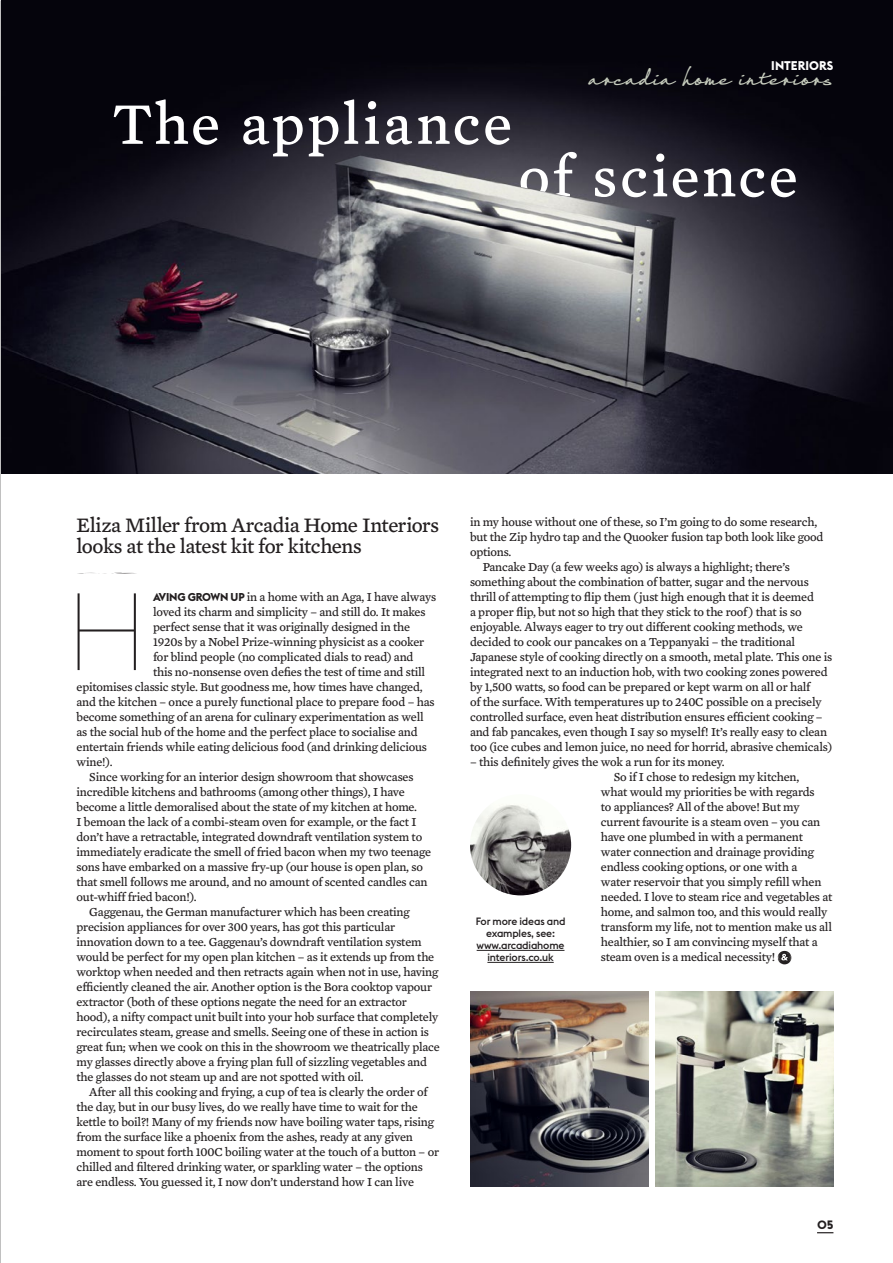
<style>
.page{position:relative;width:893px;height:1263px;background:#fff}
.page>*{position:absolute;margin:0;border:0;box-sizing:border-box;transform-origin:0 0}
.t1{font:200 108px "Euclid Flex";color:#231f20}
.t2{font:60px "Mercury Text G4 Roman";letter-spacing:.04em;color:#fff}
.t3{font:900 24.75px "Thought";letter-spacing:.005em;color:#c7cdbe}
.Body_First_-_Mercury{font:21px/21px "Mercury Text G4 Roman";letter-spacing:-.02em;color:#231f20}
.Body_First_-_Mercury-2{font:12.45px/15px "Mercury Text G4 Roman";letter-spacing:-.015em;color:#231f20}
.t4{font:700 12.45px "Euclid Flex";letter-spacing:.005em;color:#fff}
.t5{font:700 12px "Euclid Flex";color:#231f20}
.Body_-_Mercury{font:500 10.5px/12px "Euclid Flex";letter-spacing:-.015em;color:#231f20;text-align:center}
.s1{font-family:"Euclid Flex";font-weight:700;font-size:11.25px}
</style>
<div class="page">
<img style="left:1px;top:0;width:892px;height:474px">
<svg style="left:778px;top:951px;width:13px;height:13px"></svg>
<hr style="left:477px;top:950px;width:87px;height:1px;background:#231f20">
<hr style="left:487px;top:962px;width:67px;height:1px;background:#231f20">
<img style="left:470px;top:794px;width:101px;height:101px;border-radius:51px">
<img style="left:470px;top:991px;width:178px;height:195px">
<img style="left:655px;top:991px;width:178px;height:195px">
<svg style="left:77px;top:573px;width:59px;height:1px"></svg>
<img style="left:332px;top:155px;width:339px;height:124px">
<svg style="left:817px;top:1232px;width:16px;height:1px"></svg>
<p class="t2" style="left:112px;top:88px;width:402px">The appliance</p>
<p class="t4" style="left:771px;top:59px;width:64px">INTERIORS</p>
<p class="t3" style="left:588px;top:62px;width:246px">arcadia home interiors</p>
<p class="t2" style="left:518px;top:140px;width:281px">of science</p>
<p class="Body_First_-_Mercury" style="left:77px;top:514px;width:364px">Eliza Miller from Arcadia Home Interiors looks at the latest kit for kitchens</p>
<p class="Body_First_-_Mercury-2" style="left:153px;top:590px;width:285px"><span class="s1">AVING GROWN UP</span> in a home with an Aga, I have always</p>
<p class="Body_First_-_Mercury-2" style="left:153px;top:605px;width:274px">loved its charm and simplicity – and still do. It makes</p>
<p class="Body_First_-_Mercury-2" style="left:153px;top:620px;width:259px">perfect sense that it was originally designed in the</p>
<p class="Body_First_-_Mercury-2" style="left:153px;top:635px;width:273px">1920s by a Nobel Prize-winning physicist as a cooker</p>
<p class="Body_First_-_Mercury-2" style="left:153px;top:650px;width:262px">for blind people (no complicated dials to read) and</p>
<p class="Body_First_-_Mercury-2" style="left:153px;top:665px;width:274px">this no-nonsense oven defies the test of time and still</p>
<p class="Body_First_-_Mercury-2" style="left:77px;top:680px;width:348px">epitomises classic style. But goodness me, how times have changed,</p>
<p class="Body_First_-_Mercury-2" style="left:77px;top:695px;width:360px">and the kitchen – once a purely functional place to prepare food – has</p>
<p class="Body_First_-_Mercury-2" style="left:77px;top:710px;width:349px">become something of an arena for culinary experimentation as well</p>
<p class="Body_First_-_Mercury-2" style="left:77px;top:725px;width:343px">as the social hub of the home and the perfect place to socialise and</p>
<p class="Body_First_-_Mercury-2" style="left:77px;top:740px;width:352px">entertain friends while eating delicious food (and drinking delicious</p>
<p class="Body_First_-_Mercury-2" style="left:77px;top:755px;width:38px">wine!).</p>
<p class="Body_First_-_Mercury-2" style="left:77px;top:770px;width:356px;text-indent:13px">Since working for an interior design showroom that showcases incredible kitchens and bathrooms (among other things), I have become a little demoralised about the state of my kitchen at home.<br>I bemoan the lack of a combi-steam oven for example, or the fact I don’t have a retractable, integrated downdraft ventilation system to immediately eradicate the smell of fried bacon when my two teenage sons have embarked on a massive fry-up (our house is open plan, so that smell follows me around, and no amount of scented candles can out-whiff fried bacon!).</p>
<p class="Body_First_-_Mercury-2" style="left:77px;top:905px;width:365px;text-indent:13px">Gaggenau, the German manufacturer which has been creating precision appliances for over 300 years, has got this particular innovation down to a tee. Gaggenau’s downdraft ventilation system would be perfect for my open plan kitchen – as it extends up from the worktop when needed and then retracts again when not in use, having efficiently cleaned the air. Another option is the Bora cooktop vapour extractor (both of these options negate the need for an extractor hood), a nifty compact unit built into your hob surface that completely recirculates steam, grease and smells. Seeing one of these in action is great fun; when we cook on this in the showroom we theatrically place my glasses directly above a frying plan full of sizzling vegetables and the glasses do not steam up and are not spotted with oil.</p>
<p class="Body_First_-_Mercury-2" style="left:77px;top:1085px;width:364px;text-indent:13px">After all this cooking and frying, a cup of tea is clearly the order of the day, but in our busy lives, do we really have time to wait for the kettle to boil?! Many of my friends now have boiling water taps, rising from the surface like a phoenix from the ashes, ready at any given moment to spout forth 100C boiling water at the touch of a button – or chilled and filtered drinking water, or sparkling water – the options are endless. You guessed it, I now don’t understand how I can live</p>
<p class="t1" style="left:67px;top:570px;width:81px">H</p>
<p class="Body_First_-_Mercury-2" style="left:470px;top:515px;width:355px">in my house without one of these, so I’m going to do some research, but the Zip hydro tap and the Quooker fusion tap both look like good options.</p>
<p class="Body_First_-_Mercury-2" style="left:470px;top:560px;width:364px;text-indent:13px">Pancake Day (a few weeks ago) is always a highlight; there’s something about the combination of batter, sugar and the nervous thrill of attempting to flip them (just high enough that it is deemed<br>a proper flip, but not so high that they stick to the roof ) that is so enjoyable. Always eager to try out different cooking methods, we decided to cook our pancakes on a Teppanyaki – the traditional Japanese style of cooking directly on a smooth, metal plate. This one is integrated next to an induction hob, with two cooking zones powered by 1,500 watts, so food can be prepared or kept warm on all or half<br>of the surface. With temperatures up to 240C possible on a precisely controlled surface, even heat distribution ensures efficient cooking – and fab pancakes, even though I say so myself! It’s really easy to clean too (ice cubes and lemon juice, no need for horrid, abrasive chemicals)</p>
<p class="Body_First_-_Mercury-2" style="left:470px;top:755px;width:256px">– this definitely gives the wok a run for its money.</p>
<p class="Body_First_-_Mercury-2" style="left:601px;top:770px;width:233px;text-indent:13px">So if I chose to redesign my kitchen,<br>what would my priorities be with regards<br>to appliances? All of the above! But my current favourite is a steam oven – you can have one plumbed in with a permanent water connection and drainage providing endless cooking options, or one with a<br>water reservoir that you simply refill when needed. I love to steam rice and vegetables at home, and salmon too, and this would really transform my life, not to mention make us all healthier, so I am convincing myself that a steam oven is a medical necessity!</p>
<p class="Body_-_Mercury" style="left:476px;top:916px;width:91px">For more ideas and examples, see: www.arcadiahome interiors.co.uk</p>
<p class="t5" style="left:817px;top:1218px;width:18px">05</p>
</div>
